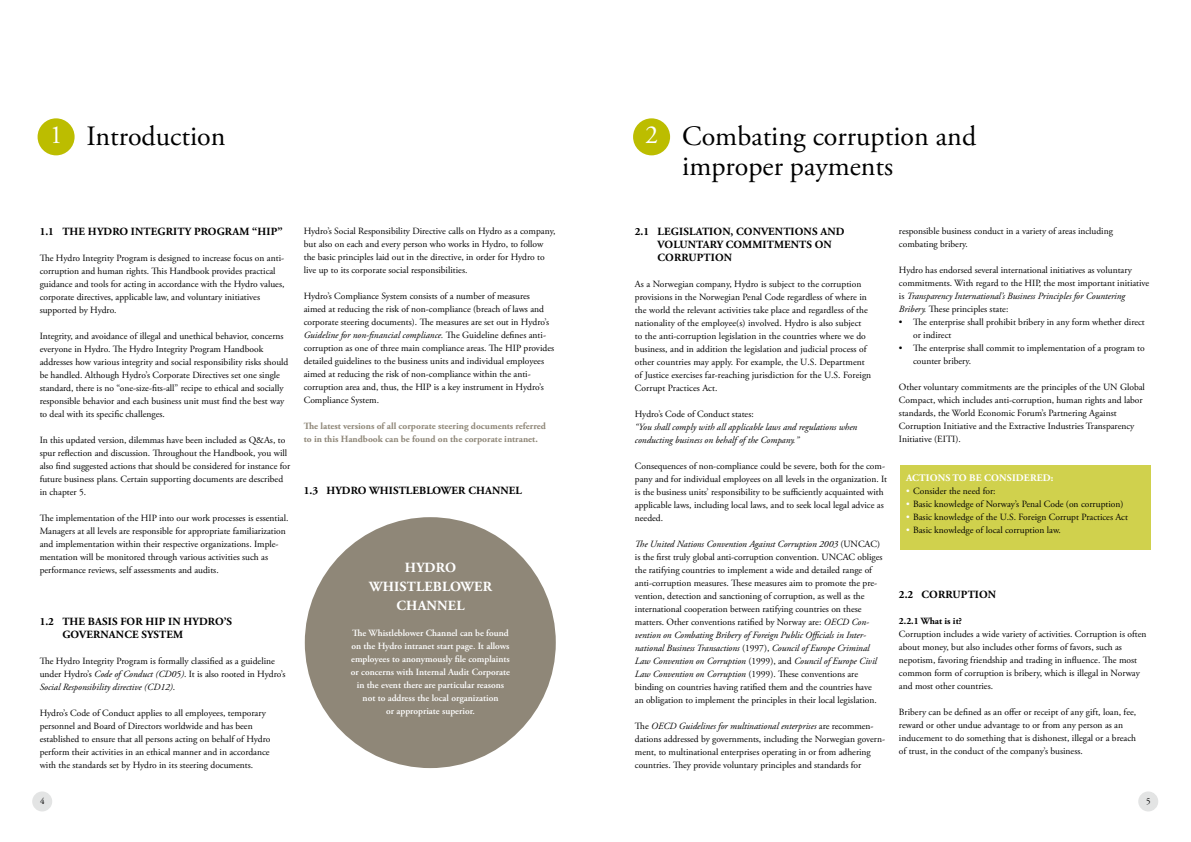
<style>
.page{position:relative;width:1191px;height:842px;background:#fff}
.page>*{position:absolute;margin:0;border:0;box-sizing:border-box;transform-origin:0 0}
.t1{font:28px/30px "Adobe Garamond Pro";color:#000}
.t2{font:26px "Adobe Garamond Pro";color:#fff}
.t3{font:700 14px/19px "Adobe Garamond Pro";letter-spacing:.015em;color:#fff;text-align:center}
.t4{font:700 11px/13px "Adobe Garamond Pro";letter-spacing:.015em;color:#000}
.t5{font:700 10px "Adobe Garamond Pro";letter-spacing:.015em;color:#fff}
.t6{font:9.5px/13px "Adobe Garamond Pro";color:#000}
.t7{font:600 9.5px/13px "Adobe Garamond Pro";color:#fff;text-align:center}
.t8{font:700 9.5px/13px "Adobe Garamond Pro";color:#8f8778}
.t9{font:italic 9.5px/13px "Adobe Garamond Pro";color:#000}
.t10{font:700 9.5px "Adobe Garamond Pro";color:#000}
.t11{font:9px "Adobe Garamond Pro";color:#000}
.s1{font-style:italic}
.s2{color:#fff}
</style>
<div class="page">
<div style="left:38px;top:118px;width:37px;height:37px;background:#bcbd00;border-radius:50%"></div>
<div style="left:633px;top:118px;width:37px;height:37px;background:#bcbd00;border-radius:50%"></div>
<div style="left:32px;top:791px;width:20px;height:20px;background:#e3e4e4;border-radius:50%"></div>
<div style="left:1138px;top:791px;width:20px;height:20px;background:#e3e4e4;border-radius:50%"></div>
<div style="left:899px;top:466px;width:251px;height:84px;background:#d0d14d"></div>
<div style="left:305px;top:517px;width:251px;height:251px;background:#8f8778;border-radius:50%"></div>
<h1 class="t1" style="left:86px;top:122px;width:141px">Introduction</h1>
<h2 class="t2" style="left:50px;top:119px;width:14px">1</h2>
<h2 class="t2" style="left:645px;top:119px;width:14px">2</h2>
<h1 class="t1" style="left:682px;top:122px;width:295px">Combating corruption and improper payments</h1>
<p class="t4" style="left:40px;top:225px;width:134px">1.1 THE HYDRO INTEGRITY</p>
<p class="t4" style="left:194px;top:225px;width:90px">PROGRAM “HIP”</p>
<p class="t6" style="left:40px;top:252px;width:246px">The Hydro Integrity Program is designed to increase focus on anti&shy;corruption and human rights. This Handbook provides practical guidance and tools for acting in accordance with the Hydro values, corporate directives, applicable law, and voluntary initiatives supported by Hydro.</p>
<p class="t6" style="left:40px;top:330px;width:250px">Integrity, and avoidance of illegal and unethical behavior, concerns everyone in Hydro. The Hydro Integrity Program Handbook addresses how various integrity and social responsibility risks should be handled. Although Hydro’s Corporate Directives set one single standard, there is no “one-size-fits-all” recipe to ethical and socially responsible behavior and each business unit must find the best way to deal with its specific challenges.</p>
<p class="t6" style="left:40px;top:434px;width:252px">In this updated version, dilemmas have been included as Q&amp;As, to spur reflection and discussion. Throughout the Handbook, you will also find suggested actions that should be considered for instance for future business plans. Certain supporting documents are described in chapter 5.</p>
<p class="t6" style="left:40px;top:512px;width:250px">The implementation of the HIP into our work processes is essential.<br>Managers at all levels are responsible for appropriate familiarization and implementation within their respective organizations. Imple&shy;mentation will be monitored through various activities such as performance reviews, self assessments and audits.</p>
<p class="t4" style="left:62px;top:615px;width:170px;text-indent:-23px">1.2 THE BASIS FOR HIP IN HYDRO’S<br>GOVERNANC E SYST</p>
<p class="t4" style="left:167px;top:628px;width:18px">EM</p>
<p class="t6" style="left:40px;top:655px;width:247px">The Hydro Integrity Program is formally classified as a guideline under Hydro’s <span class="s1">Code of Conduct (CD05)</span>. It is also rooted in Hydro’s<br><span class="s1">Social Responsibility directive (CD12)</span>.</p>
<p class="t6" style="left:40px;top:707px;width:232px">Hydro’s Code of Conduct applies to all employees, temporary personnel and Board of Directors worldwide and has been established to ensure that all persons acting on behalf of Hydro perform their activities in an ethical manner and in accordance with the standards set by Hydro in its steering documents.</p>
<p class="t6" style="left:304px;top:225px;width:253px">Hydro’s Social Responsibility Directive calls on Hydro as a company, but also on each and every person who works in Hydro, to follow the basic principles laid out in the directive, in order for Hydro to live up to its corporate social responsibilities.</p>
<p class="t6" style="left:304px;top:290px;width:252px">Hydro’s Compliance System consists of a number of measures aimed at reducing the risk of non-compliance (breach of laws and corporate steering documents). The measures are set out in Hydro’s <span class="s1">Guideline for non-financial compliance.</span> The Guideline defines anti&shy;corruption as one of three main compliance areas. The HIP provides detailed guidelines to the business units and individual employees aimed at reducing the risk of non-compliance within the anti&shy;corruption area and, thus, the HIP is a key instrument in Hydro’s Compliance System.</p>
<p class="t8" style="left:304px;top:420px;width:244px">THE LATEST VERSIONS OF ALL CORPORATE STEERING DOCUMENTS REFERRED<br>TO IN THIS HANDBOOK CAN BE FOUND ON THE CORPORATE INTRANET.</p>
<p class="t4" style="left:304px;top:484px;width:26px">1.3 HY</p>
<p class="t4" style="left:342px;top:484px;width:182px">DRO WHISTLEBLOWER CHANNEL</p>
<h3 class="t3" style="left:369px;top:558px;width:120px">HYDRO<br>WHISTLEBLOWER<br>CHANNEL</h3>
<p class="t7" style="left:351px;top:626px;width:161px">The Whistleblower Channel can be found on the Hydro intranet start page. It allows employees to anonymously file complaints or concerns with Internal Audit Corporate in the event there are particular reasons not to address the local organization<br>or appropriate superior.</p>
<p class="t4" style="left:635px;top:225px;width:211px">2.1 LEGISLATI ON, CONVENTI ONS AND</p>
<p class="t4" style="left:657px;top:238px;width:176px">VOLUNTARY COMMITMENTS ON</p>
<p class="t4" style="left:635px;top:251px;width:17px">C</p>
<p class="t4" style="left:665px;top:251px;width:68px">ORRUPTION</p>
<p class="t6" style="left:635px;top:278px;width:238px">As a Norwegian company, Hydro is subject to the corruption provisions in the Norwegian Penal Code regardless of where in the world the relevant activities take place and regardless of the nationality of the employee(s) involved. Hydro is also subject to the anti-corruption legislation in the countries where we do business, and in addition the legislation and judicial process of other countries may apply. For example, the U.S. Department of Justice exercises far-reaching jurisdiction for the U.S. Foreign Corrupt Practices Act.</p>
<p class="t6" style="left:635px;top:408px;width:120px">Hydro’s Code of Conduct states:</p>
<p class="t9" style="left:635px;top:421px;width:224px">“You shall comply with all applicable laws and regulations when conducting business on behalf of the Company.”</p>
<p class="t6" style="left:635px;top:460px;width:253px">Consequences of non-compliance could be severe, both for the com&shy;pany and for individual employees on all levels in the organization. It is the business units’ responsibility to be sufficiently acquainted with applicable laws, including local laws, and to seek local legal advice as needed.</p>
<p class="t6" style="left:635px;top:538px;width:249px"><span class="s1">The United Nations Convention Against Corruption 2003</span> (UNCAC) is the first truly global anti-corruption convention. UNCAC obliges the ratifying countries to implement a wide and detailed range of anti-corruption measures. These measures aim to promote the pre&shy;vention, detection and sanctioning of corruption, as well as the international cooperation between ratifying countries on these matters. Other conventions ratified by Norway are: <span class="s1">OECD Con&shy;vention on Combating Bribery of Foreign Public Officials in Inter&shy;national Business Transactions</span> (1997), <span class="s1">Council of Europe Criminal Law Convention on Corruption</span> (1999), and <span class="s1">Council of Europe Civil Law Convention on Corruption</span> (1999). These conventions are binding on countries having ratified them and the countries have an obligation to implement the principles in their local legislation.</p>
<p class="t6" style="left:635px;top:720px;width:252px">The <span class="s1">OECD Guidelines for multinational enterprises</span> are recommen&shy;dations addressed by governments, including the Norwegian govern&shy;ment, to multinational enterprises operating in or from adhering countries. They provide voluntary principles and standards for</p>
<p class="t6" style="left:899px;top:225px;width:215px">responsible business conduct in a variety of areas including combating bribery.</p>
<p class="t6" style="left:899px;top:264px;width:252px">Hydro has endorsed several international initiatives as voluntary commitments. With regard to the HIP, the most important initiative is <span class="s1">Transparency International’s Business Principles for Countering Bribery.</span> These principles state:</p>
<p class="t6" style="left:913px;top:316px;width:233px;text-indent:-14px">• The enterprise shall prohibit bribery in any form whether direct or indirect</p>
<p class="t6" style="left:913px;top:342px;width:233px;text-indent:-14px">• The enterprise shall commit to implementation of a program to counter bribery.</p>
<p class="t6" style="left:899px;top:381px;width:247px">Other voluntary commitments are the principles of the UN Global Compact, which includes anti-corruption, human rights and labor standards, the World Economic Forum’s Partnering Against Corruption Initiative and the Extractive Industries Transparency Initiative (EITI).</p>
<p class="t5" style="left:906px;top:472px;width:7px">ACTI</p>
<p class="t5" style="left:929px;top:472px;width:125px">ONS TO BE CONSIDERED:</p>
<p class="t6" style="left:906px;top:485px;width:91px"><span class="s2">•</span> Consider the need for:</p>
<p class="t6" style="left:906px;top:498px;width:219px"><span class="s2">•</span> Basic knowledge of Norway’s Penal Code (on corruption)</p>
<p class="t6" style="left:906px;top:511px;width:223px"><span class="s2">•</span> Basic knowledge of the U.S. Foreign Corrupt Practices Act</p>
<p class="t6" style="left:906px;top:524px;width:156px"><span class="s2">•</span> Basic knowledge of local corruption law.</p>
<p class="t4" style="left:899px;top:588px;width:99px">2.2 CORRUPTION</p>
<p class="t10" style="left:899px;top:616px;width:64px">2.2.1 WHAT IS IT?</p>
<p class="t6" style="left:899px;top:628px;width:249px">Corruption includes a wide variety of activities. Corruption is often about money, but also includes other forms of favors, such as nepotism, favoring friendship and trading in influence. The most common form of corruption is bribery, which is illegal in Norway and most other countries.</p>
<p class="t6" style="left:899px;top:706px;width:239px">Bribery can be defined as an offer or receipt of any gift, loan, fee, reward or other undue advantage to or from any person as an inducement to do something that is dishonest, illegal or a breach of trust, in the conduct of the company’s business.</p>
<p class="t11" style="left:40px;top:796px;width:6px">4</p>
<p class="t11" style="left:1146px;top:796px;width:6px">5</p>
</div>
